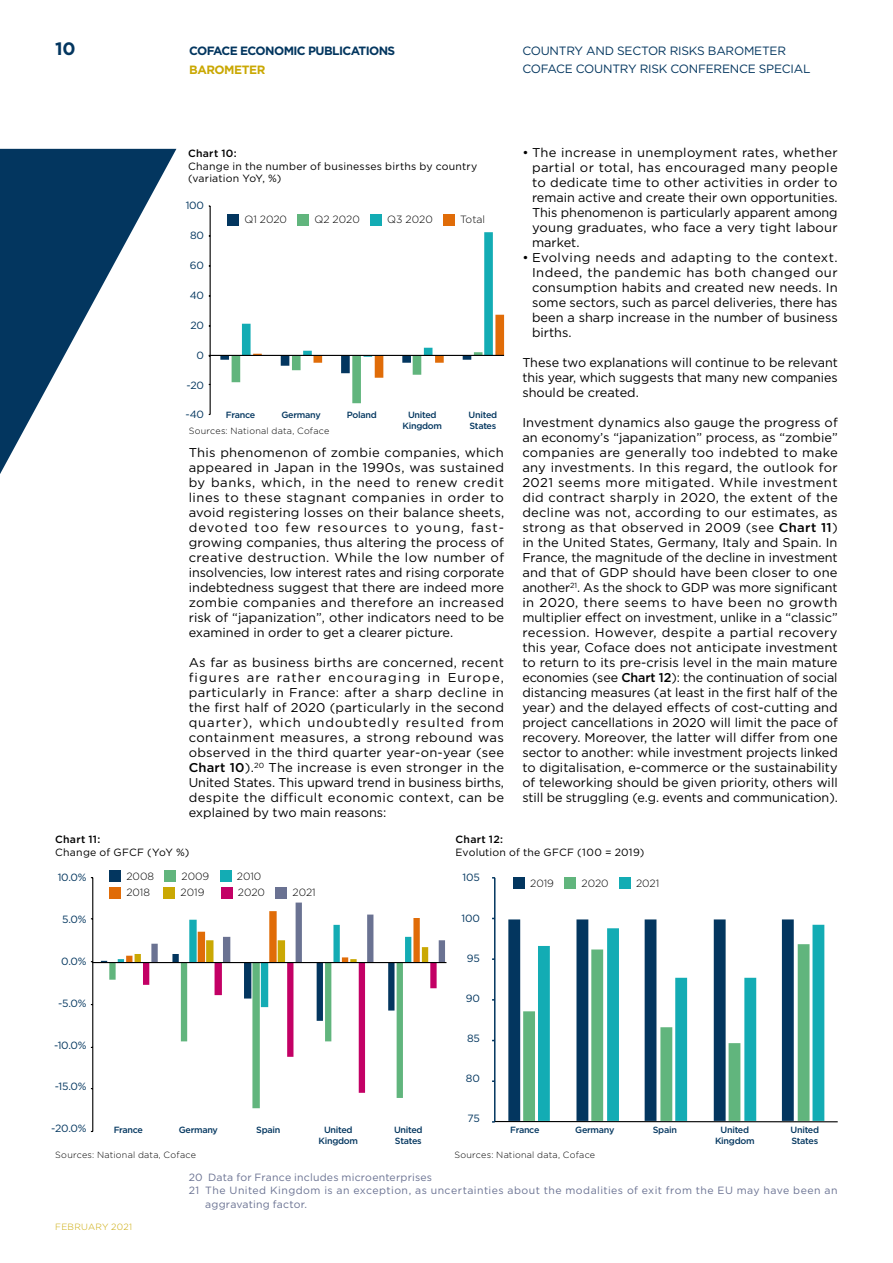
<style>
.page{position:relative;width:893px;height:1263px;background:#fff}
.page>*{position:absolute;margin:0;border:0;box-sizing:border-box;transform-origin:0 0}
.t1{font:700 18px "Gotham";color:#03365f}
.t2{font:12.75px/15px "Gotham";color:#000;text-align:justify}
.t3{font:12px "Gotham";letter-spacing:-.02em;color:#03365f}
.t4{font:700 12px "Gotham";letter-spacing:-.05em;color:#03365f}
.t5{font:700 12px "Gotham";letter-spacing:-.04em;color:#caa803}
.t6{font:10.5px "Gotham";letter-spacing:.03em;color:#6a7292}
.t7{font:10.5px/12.6px "Gotham";letter-spacing:.02em;color:#000}
.t8{font:10.5px "Gotham";letter-spacing:-.02em;color:#03365f}
.t9{font:300 10.5px "Gotham";color:#000}
.t10{font:500 10.5px "Gotham";letter-spacing:.025em;color:#000}
.t11{font:500 9px/10.5px "Gotham";letter-spacing:-.03em;color:#03365f;text-align:center}
.t12{font:300 9px "Gotham";letter-spacing:.025em;color:#000}
.t13{font:300 9px "Gotham";letter-spacing:.025em;color:#caa803}
.s1{font-weight:500}
</style>
<div class="page">
<svg style="left:0;top:149px;width:176px;height:325px;fill:#03365f"></svg>
<svg style="left:220px;top:232px;width:284px;height:171px"></svg>
<hr style="left:210px;top:206px;width:1px;height:208px;background:#000">
<div style="left:227px;top:214px;width:12px;height:11px;background:#03365f"></div>
<div style="left:298px;top:214px;width:11px;height:11px;background:#61b57d"></div>
<div style="left:370px;top:214px;width:12px;height:11px;background:#13acb4"></div>
<div style="left:443px;top:214px;width:12px;height:11px;background:#e06c08"></div>
<svg style="left:101px;top:902px;width:344px;height:206px"></svg>
<hr style="left:92px;top:878px;width:1px;height:253px;background:#000">
<div style="left:109px;top:870px;width:12px;height:12px;background:#03365f"></div>
<div style="left:165px;top:870px;width:11px;height:12px;background:#61b57d"></div>
<div style="left:220px;top:870px;width:12px;height:12px;background:#13acb4"></div>
<div style="left:109px;top:887px;width:12px;height:11px;background:#e06c08"></div>
<div style="left:164px;top:887px;width:11px;height:11px;background:#caa803"></div>
<div style="left:221px;top:887px;width:12px;height:11px;background:#c30065"></div>
<div style="left:276px;top:887px;width:11px;height:11px;background:#6a7292"></div>
<div style="left:513px;top:877px;width:12px;height:12px;background:#03365f"></div>
<div style="left:564px;top:877px;width:12px;height:12px;background:#61b57d"></div>
<div style="left:619px;top:877px;width:12px;height:12px;background:#13acb4"></div>
<svg style="left:508px;top:919px;width:286px;height:202px"></svg>
<svg style="left:523px;top:944px;width:15px;height:177px"></svg>
<svg style="left:538px;top:925px;width:286px;height:196px"></svg>
<hr style="left:494px;top:878px;width:1px;height:244px;background:#03365f">
<hr style="left:495px;top:1121px;width:343px;height:1px;background:#000">
<hr style="left:92px;top:962px;width:354px;height:1px;background:#000">
<hr style="left:209px;top:355px;width:295px;height:1px;background:#000">
<h1 class="t1" style="left:55px;top:37px;width:22px">10</h1>
<p class="t3" style="left:522px;top:43px;width:265px">COUNTRY AND SECTOR RISKS BAROMETER</p>
<p class="t5" style="left:189px;top:62px;width:78px">BAROMETER</p>
<p class="t3" style="left:522px;top:61px;width:290px">COFACE COUNTRY RISK CONFERENCE SPECIAL</p>
<p class="t4" style="left:189px;top:43px;width:208px">COFACE ECONOMIC PUBLICATIONS</p>
<p class="t10" style="left:188px;top:147px;width:50px">Chart 10:</p>
<p class="t7" style="left:188px;top:160px;width:291px">Change in the number of businesses births by country (variation YoY, %)</p>
<p class="t8" style="left:186px;top:199px;width:20px">100</p>
<p class="t8" style="left:190px;top:229px;width:15px">80</p>
<p class="t8" style="left:190px;top:258px;width:16px">60</p>
<p class="t8" style="left:190px;top:288px;width:16px">40</p>
<p class="t8" style="left:190px;top:318px;width:15px">20</p>
<p class="t8" style="left:197px;top:348px;width:9px">0</p>
<p class="t8" style="left:186px;top:378px;width:19px">-20</p>
<p class="t8" style="left:186px;top:408px;width:20px">-40</p>
<p class="t9" style="left:244px;top:213px;width:44px">Q1 2020</p>
<p class="t9" style="left:314px;top:213px;width:47px">Q2 2020</p>
<p class="t9" style="left:387px;top:213px;width:47px">Q3 2020</p>
<p class="t9" style="left:460px;top:213px;width:26px">Total</p>
<p class="t11" style="left:226px;top:410px;width:31px">France</p>
<p class="t11" style="left:282px;top:410px;width:41px">Germany</p>
<p class="t11" style="left:347px;top:410px;width:32px">Poland</p>
<p class="t11" style="left:402px;top:410px;width:41px">United<br>Kingdom</p>
<p class="t11" style="left:469px;top:410px;width:30px;text-align:left">United<br>States</p>
<p class="t12" style="left:189px;top:425px;width:142px">Sources: National data, Coface</p>
<p class="t2" style="left:189px;top:445px;width:317px">This phenomenon of zombie companies, which appeared in Japan in the 1990s, was sustained by banks, which, in the need to renew credit lines to these stagnant companies in order to avoid registering losses on their balance sheets, devoted too few resources to young, fast&shy;growing companies, thus altering the process of creative destruction. While the low number of insolvencies, low interest rates and rising corporate indebtedness suggest that there are indeed more zombie companies and therefore an increased risk of “japanization”, other indicators need to be examined in order to get a clearer picture.</p>
<p class="t2" style="left:189px;top:655px;width:317px">As far as business births are concerned, recent figures are rather encouraging in Europe, particularly in France: after a sharp decline in the first half of 2020 (particularly in the second quarter), which undoubtedly resulted from containment measures, a strong rebound was observed in the third quarter year-on-year (see <span class="s1">Chart 10</span>).<sup>20</sup> The increase is even stronger in the United States. This upward trend in business births, despite the difficult economic context, can be explained by two main reasons:</p>
<p class="t2" style="left:532px;top:145px;width:307px;text-indent:-10px">• The increase in unemployment rates, whether partial or total, has encouraged many people to dedicate time to other activities in order to remain active and create their own opportunities.<br>This phenomenon is particularly apparent among young graduates, who face a very tight labour market.</p>
<p class="t2" style="left:532px;top:250px;width:307px;text-indent:-10px">• Evolving needs and adapting to the context.<br>Indeed, the pandemic has both changed our consumption habits and created new needs. In some sectors, such as parcel deliveries, there has been a sharp increase in the number of business births.</p>
<p class="t2" style="left:522px;top:355px;width:317px">These two explanations will continue to be relevant this year, which suggests that many new companies should be created.</p>
<p class="t2" style="left:522px;top:415px;width:317px">Investment dynamics also gauge the progress of an economy’s “japanization” process, as “zombie” companies are generally too indebted to make any investments. In this regard, the outlook for 2021 seems more mitigated. While investment did contract sharply in 2020, the extent of the decline was not, according to our estimates, as strong as that observed in 2009 (see <span class="s1">Chart 11</span>) in the United States, Germany, Italy and Spain. In France, the magnitude of the decline in investment and that of GDP should have been closer to one another<sup>21</sup>. As the shock to GDP was more significant in 2020, there seems to have been no growth multiplier effect on investment, unlike in a “classic” recession. However, despite a partial recovery this year, Coface does not anticipate investment to return to its pre-crisis level in the main mature economies (see <span class="s1">Chart 12</span>): the continuation of social distancing measures (at least in the first half of the year) and the delayed effects of cost-cutting and project cancellations in 2020 will limit the pace of recovery. Moreover, the latter will differ from one sector to another: while investment projects linked to digitalisation, e-commerce or the sustainability of teleworking should be given priority, others will still be struggling (e.g. events and communication).</p>
<p class="t10" style="left:55px;top:832px;width:47px">Chart 11:</p>
<p class="t7" style="left:55px;top:845px;width:136px">Change of GFCF (YoY %)</p>
<p class="t10" style="left:456px;top:832px;width:49px">Chart 12:</p>
<p class="t7" style="left:456px;top:845px;width:190px">Evolution of the GFCF (100 = 2019)</p>
<p class="t8" style="left:58px;top:871px;width:30px">10.0%</p>
<p class="t8" style="left:62px;top:913px;width:26px">5.0%</p>
<p class="t8" style="left:61px;top:954px;width:27px">0.0%</p>
<p class="t8" style="left:58px;top:996px;width:30px">-5.0%</p>
<p class="t8" style="left:54px;top:1038px;width:34px">-10.0%</p>
<p class="t8" style="left:55px;top:1080px;width:33px">-15.0%</p>
<p class="t8" style="left:51px;top:1121px;width:37px">-20.0%</p>
<p class="t9" style="left:126px;top:869px;width:29px">2008</p>
<p class="t9" style="left:182px;top:869px;width:29px">2009</p>
<p class="t9" style="left:237px;top:869px;width:26px">2010</p>
<p class="t9" style="left:126px;top:886px;width:25px">2018</p>
<p class="t9" style="left:181px;top:886px;width:25px">2019</p>
<p class="t9" style="left:238px;top:886px;width:29px">2020</p>
<p class="t9" style="left:292px;top:886px;width:25px">2021</p>
<p class="t8" style="left:463px;top:871px;width:19px">105</p>
<p class="t8" style="left:461px;top:911px;width:20px">100</p>
<p class="t8" style="left:467px;top:951px;width:14px">95</p>
<p class="t8" style="left:466px;top:991px;width:16px">90</p>
<p class="t8" style="left:467px;top:1031px;width:14px">85</p>
<p class="t8" style="left:466px;top:1071px;width:15px">80</p>
<p class="t8" style="left:468px;top:1111px;width:14px">75</p>
<p class="t9" style="left:530px;top:876px;width:25px">2019</p>
<p class="t9" style="left:581px;top:876px;width:29px">2020</p>
<p class="t9" style="left:636px;top:876px;width:25px">2021</p>
<p class="t11" style="left:114px;top:1125px;width:31px">France</p>
<p class="t11" style="left:179px;top:1125px;width:41px">Germany</p>
<p class="t11" style="left:256px;top:1125px;width:26px">Spain</p>
<p class="t11" style="left:319px;top:1125px;width:41px">United<br>Kingdom</p>
<p class="t11" style="left:394px;top:1125px;width:30px;text-align:left">United<br>States</p>
<p class="t11" style="left:510px;top:1125px;width:31px">France</p>
<p class="t11" style="left:575px;top:1125px;width:41px">Germany</p>
<p class="t11" style="left:653px;top:1125px;width:26px">Spain</p>
<p class="t11" style="left:715px;top:1125px;width:41px">United<br>Kingdom</p>
<p class="t11" style="left:790px;top:1125px;width:30px;text-align:left">United<br>States</p>
<p class="t12" style="left:55px;top:1149px;width:142px">Sources: National data, Coface</p>
<p class="t12" style="left:454px;top:1149px;width:142px">Sources: National data, Coface</p>
<p class="t13" style="left:55px;top:1221px;width:78px">FEBRUARY 2021</p>
<p class="t6" style="left:189px;top:1170px;width:245px">20 Data for France includes microenterprises</p>
<p class="t6" style="left:189px;top:1184px;width:650px">21 The United Kingdom is an exception, as uncertainties about the modalities of exit from the EU may have been an</p>
<p class="t6" style="left:205px;top:1197px;width:103px">aggravating factor.</p>
</div>
